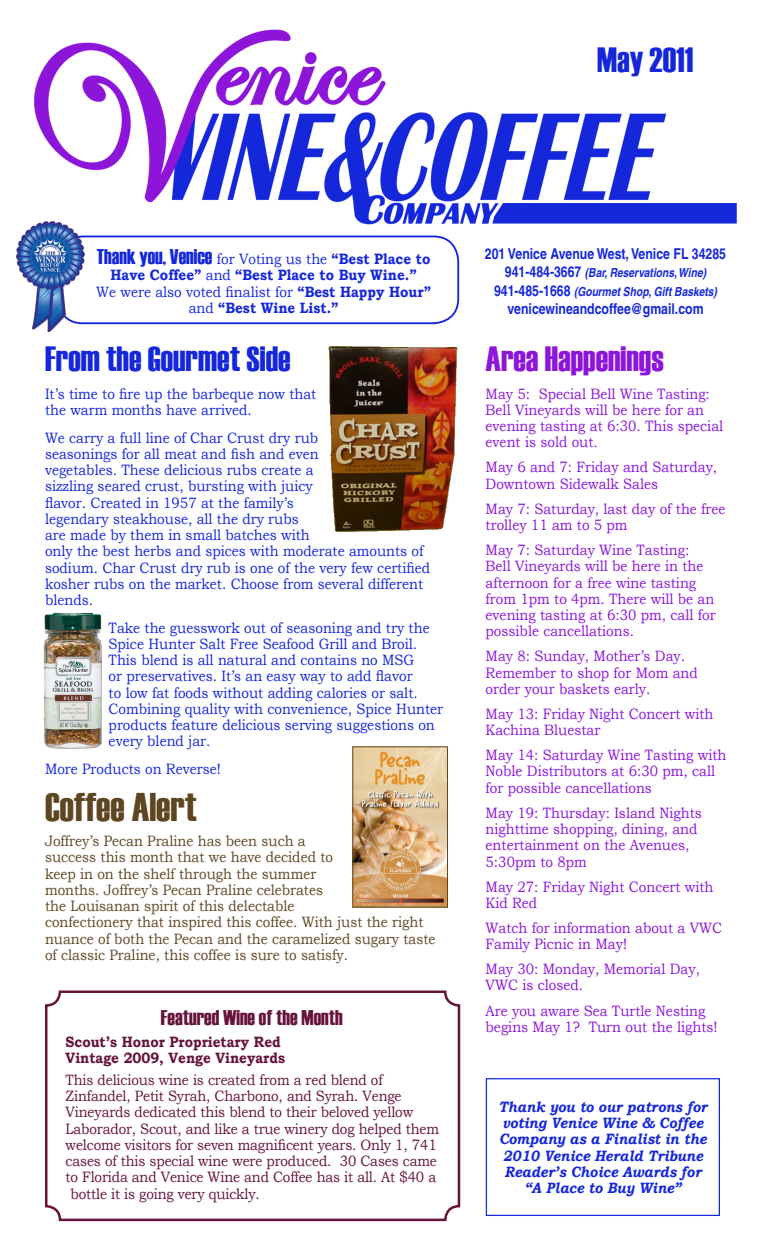
<style>
.page{position:relative;width:765px;height:1260px;background:#fff}
.page>*{position:absolute;margin:0;border:0;box-sizing:border-box;transform-origin:0 0}
.mini_heading{font:40px "Haettenschweiler";color:#5f4622}
.mini_heading-2{font:35px "Haettenschweiler";color:#1527da}
.Text{font:35px "Haettenschweiler";color:#8d15da}
.Text-2{font:21.25px "Haettenschweiler";color:#1527da}
.mini_heading-3{font:21.25px "Haettenschweiler";color:#66133a}
.Text-3{font:15px/16.2px "Bookman Old Style";color:#8d15da;scale:.9 1}
.Text-4{font:15px/16.2px "Bookman Old Style";color:#1527da;scale:.9 1}
.Text-5{font:15px "Bookman Old Style";letter-spacing:-.01em;color:#66133a;scale:.9 1}
.Text-6{font:15px/16.2px "Bookman Old Style";color:#5f4622;scale:.9 1}
.Text-7{font:italic 700 15px/16.2px "Bookman Old Style";color:#1527da;text-align:center;scale:.9 1}
.Text-8{font:700 15px/16.2px "Bookman Old Style";color:#1527da;text-align:center;scale:.9 1}
.mini_heading-4{font:700 condensed 15px "Helvetica";color:#1527da}
.Text-9{font:700 15px/16.2px "Bookman Old Style";color:#66133a;scale:.9 1}
.mini_heading-5{font:italic 700 condensed 12.5px "Helvetica";color:#1527da}
.s1{font-family:"Bookman Old Style";font-size:15px}
.s2{font-family:"Bookman Old Style";font-weight:700;font-size:15px}
.s3{font-weight:400}
.s4{font-style:normal;font-size:15px}
</style>
<div class="page">
<img style="left:33px;top:29px;width:704px;height:218px">
<div style="left:45px;top:991px;width:415px;height:230px;border:2px solid #66133a;border-radius:14px"></div>
<div style="left:57px;top:236px;width:402px;height:88px;border:2px solid #1527da;border-radius:25px"></div>
<img style="left:16px;top:217px;width:70px;height:115px">
<img style="left:328px;top:346px;width:130px;height:186px">
<img style="left:43px;top:612px;width:59px;height:137px">
<img style="left:354px;top:748px;width:92px;height:158px">
<div style="left:352px;top:746px;width:96px;height:162px;border:1px solid #5f4622"></div>
<div style="left:486px;top:1078px;width:234px;height:138px;border:1px solid #1527da"></div>
<p class="mini_heading-2" style="left:597px;top:36px;width:98px">May 2011</p>
<p class="Text-2" style="left:97px;top:242px;width:335px">Thank you, Venice <span class="s1">for Voting us the</span> <span class="s2">“Best Place to</span></p>
<p class="Text-8" style="left:96px;top:267px;width:373px">Have Coffee” <span class="s3">and</span> “Best Place to Buy Wine.”<br><span class="s3">We were also voted finalist for</span> “Best Happy Hour” <span class="s3">and</span> “Best Wine List.”</p>
<p class="mini_heading-2" style="left:45px;top:335px;width:247px">From the Gourmet Side</p>
<p class="Text-4" style="left:45px;top:386px;width:303px">It’s time to fire up the barbeque now that the warm months have arrived.</p>
<p class="Text-4" style="left:45px;top:430px;width:430px">We carry a full line of Char Crust dry rub<br>seasonings for all meat and fish and even<br>vegetables. These delicious rubs create a<br>sizzling seared crust, bursting with juicy<br>flavor. Created in 1957 at the family’s<br>legendary steakhouse, all the dry rubs<br>are made by them in small batches with<br>only the best herbs and spices with moderate amounts of sodium. Char Crust dry rub is one of the very few certified kosher rubs on the market. Choose from several different blends.</p>
<p class="Text-4" style="left:109px;top:620px;width:373px">Take the guesswork out of seasoning and try the Spice Hunter Salt Free Seafood Grill and Broil.<br>This blend is all natural and contains no MSG<br>or preservatives. It’s an easy way to add flavor<br>to low fat foods without adding calories or salt.<br>Combining quality with convenience, Spice Hunter products feature delicious serving suggestions on every blend jar.</p>
<p class="Text-4" style="left:45px;top:761px;width:197px">More Products on Reverse!</p>
<p class="mini_heading" style="left:45px;top:780px;width:153px">Coffee Alert</p>
<p class="Text-6" style="left:45px;top:833px;width:436px">Joffrey’s Pecan Praline has been such a<br>success this month that we have decided to<br>keep in on the shelf through the summer<br>months. Joffrey’s Pecan Praline celebrates<br>the Louisanan spirit of this delectable<br>confectionery that inspired this coffee. With just the right nuance of both the Pecan and the caramelized sugary taste of classic Praline, this coffee is sure to satisfy.</p>
<p class="mini_heading-3" style="left:161px;top:1003px;width:183px">Featured Wine of the Month</p>
<p class="Text-9" style="left:66px;top:1033px;width:245px">Scout’s Honor Proprietary Red<br>Vintage 2009, Venge Vineyards</p>
<p class="Text-5" style="left:66px;top:1070px;width:354px">This delicious wine is created from a red blend of</p>
<p class="Text-5" style="left:66px;top:1086px;width:375px">Zinfandel, Petit Syrah, Charbono, and Syrah. Venge</p>
<p class="Text-5" style="left:66px;top:1103px;width:388px">Vineyards dedicated this blend to their beloved yellow</p>
<p class="Text-5" style="left:66px;top:1119px;width:417px">Laborador, Scout, and like a true winery dog helped them</p>
<p class="Text-5" style="left:66px;top:1135px;width:414px">welcome visitors for seven magnificent years. Only 1, 741</p>
<p class="Text-5" style="left:66px;top:1151px;width:414px">cases of this special wine were produced. 30 Cases came</p>
<p class="Text-5" style="left:66px;top:1168px;width:413px">to Florida and Venice Wine and Coffee has it all. At $40 a</p>
<p class="Text-5" style="left:71px;top:1184px;width:212px">bottle it is going very quickly.</p>
<p class="mini_heading-4" style="left:485px;top:245px;width:243px">201 Venice Avenue West, Venice FL 34285</p>
<p class="mini_heading-5" style="left:505px;top:265px;width:203px"><span class="s4">941-484-3667</span> (Bar, Reservations, Wine)</p>
<p class="mini_heading-5" style="left:494px;top:284px;width:225px"><span class="s4">941-485-1668</span> (Gourmet Shop, Gift Baskets)</p>
<p class="mini_heading-4" style="left:507px;top:299px;width:198px">venicewineandcoffee@gmail.com</p>
<p class="Text" style="left:486px;top:335px;width:180px">Area Happenings</p>
<p class="Text-3" style="left:486px;top:385px;width:265px">May 5: Special Bell Wine Tasting:<br>Bell Vineyards will be here for an evening tasting at 6:30. This special event is sold out.</p>
<p class="Text-3" style="left:486px;top:459px;width:259px">May 6 and 7: Friday and Saturday,<br>Downtown Sidewalk Sales</p>
<p class="Text-3" style="left:486px;top:501px;width:268px">May 7: Saturday, last day of the free trolley 11 am to 5 pm</p>
<p class="Text-3" style="left:486px;top:542px;width:257px">May 7: Saturday Wine Tasting:<br>Bell Vineyards will be here in the afternoon for a free wine tasting from 1pm to 4pm. There will be an evening tasting at 6:30 pm, call for possible cancellations.</p>
<p class="Text-3" style="left:486px;top:648px;width:237px">May 8: Sunday, Mother’s Day.<br>Remember to shop for Mom and order your baskets early.</p>
<p class="Text-3" style="left:486px;top:706px;width:255px">May 13: Friday Night Concert with<br>Kachina Bluestar</p>
<p class="Text-3" style="left:486px;top:747px;width:269px">May 14: Saturday Wine Tasting with<br>Noble Distributors at 6:30 pm, call for possible cancellations</p>
<p class="Text-3" style="left:486px;top:805px;width:242px">May 19: Thursday: Island Nights nighttime shopping, dining, and entertainment on the Avenues,<br>5:30pm to 8pm</p>
<p class="Text-3" style="left:486px;top:878px;width:255px">May 27: Friday Night Concert with<br>Kid Red</p>
<p class="Text-3" style="left:486px;top:920px;width:264px">Watch for information about a VWC<br>Family Picnic in May!</p>
<p class="Text-3" style="left:486px;top:961px;width:240px">May 30: Monday, Memorial Day,<br>VWC is closed.</p>
<p class="Text-3" style="left:486px;top:1002px;width:259px">Are you aware Sea Turtle Nesting begins May 1? Turn out the lights!</p>
<p class="Text-7" style="left:498px;top:1098px;width:234px">Thank you to our patrons for voting Venice Wine &amp; Coffee<br>Company as a Finalist in the<br>2010 Venice Herald Tribune<br>Reader’s Choice Awards for “A Place to Buy Wine”</p>
</div>
